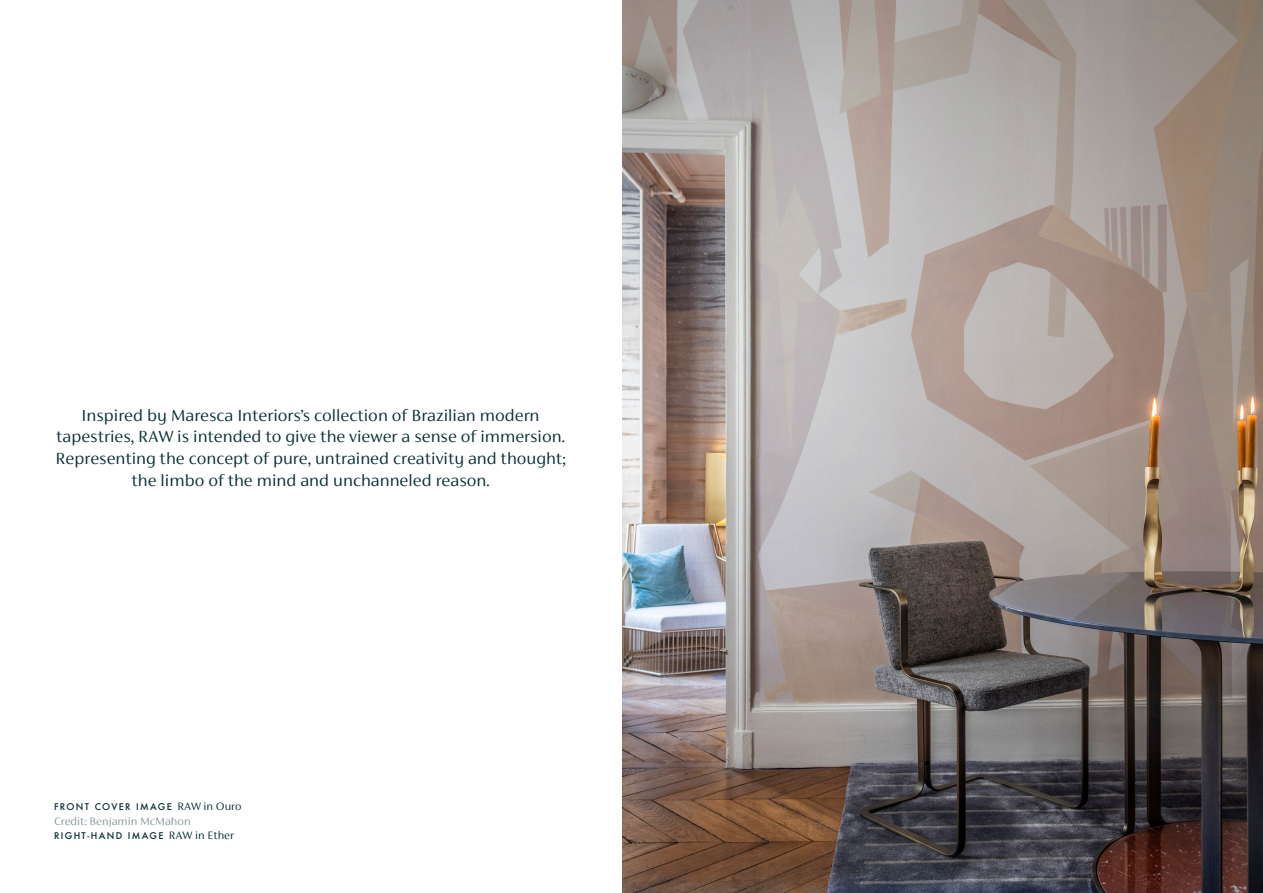
<style>
.page{position:relative;width:1263px;height:893px;background:#fff}
.page>*{position:absolute;margin:0;border:0;box-sizing:border-box;transform-origin:0 0}
.t1{font:300 18px/21.6px "FS Siena";color:#072b31;text-align:center}
.Body_Copy{font:300 12px "FS Siena";color:#839598}
.Body_Copy-2{font:500 9px "Futura";letter-spacing:.15em;color:#072b31}
.s1{font-family:"FS Siena";font-weight:300;font-size:12px}
</style>
<div class="page">
<img style="left:622px;top:0;width:641px;height:893px">
<p class="t1" style="left:55px;top:404px;width:512px">Inspired by Maresca Interiors’s collection of Brazilian modern tapestries, RAW is intended to give the viewer a sense of immersion.<br>Representing the concept of pure, untrained creativity and thought; the limbo of the mind and unchanneled reason.</p>
<p class="Body_Copy-2" style="left:54px;top:801px;width:189px">FRONT COVER IMAGE <span class="s1">RAW in Ouro</span></p>
<p class="Body_Copy" style="left:54px;top:814px;width:138px">Credit: Benjamin McMahon</p>
<p class="Body_Copy-2" style="left:54px;top:829px;width:182px">RIGHT-HAND IMAGE <span class="s1">RAW in Ether</span></p>
</div>
